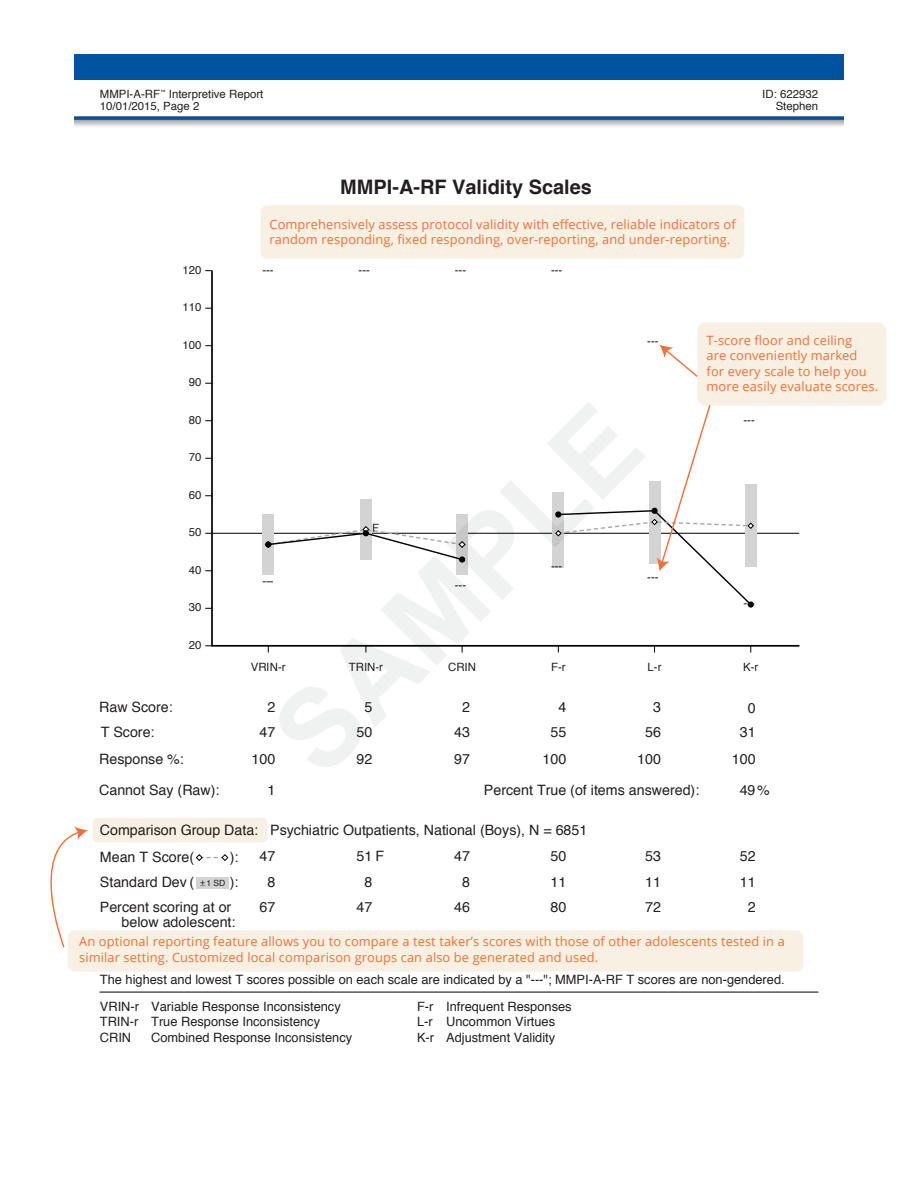
<style>
.page{position:relative;width:918px;height:1188px;background:#fff}
.page>*{position:absolute;margin:0;border:0;box-sizing:border-box;transform-origin:0 0}
.t1{font:700 19.95px "Helvetica";color:#231f20}
.t2{font:14.25px/25.3px "Helvetica";color:#231f20;text-align:center}
.t3{font:12.9px/15.5px "Open Sans";letter-spacing:.01em;color:#f27037}
.t4{font:12.9px/15.5px "Helvetica";color:#231f20;text-align:justify}
.t5{font:11.4px "Helvetica";color:#231f20}
.t6{font:8.55px "Helvetica";color:#231f20}
</style>
<div class="page">
<hr style="left:211px;top:271px;width:2px;height:375px;background:#000">
<hr style="left:100px;top:992px;width:718px;height:1px;background:#000">
<hr style="left:212px;top:533px;width:587px;height:1px;background:#000">
<svg style="left:263px;top:500px;width:205px;height:75px"></svg>
<svg style="left:196px;top:855px;width:32px;height:6px"></svg>
<svg style="left:196px;top:877px;width:32px;height:12px"></svg>
<hr style="left:213px;top:645px;width:586px;height:2px;background:#000">
<div style="left:74px;top:54px;width:770px;height:26px;background:#00549f"></div>
<img style="left:74px;top:117px;width:770px;height:10px">
<div style="left:697px;top:322px;width:189px;height:84px;background:#f8f0e2;border-radius:9px"></div>
<div style="left:261px;top:205px;width:483px;height:53px;background:#f8f0e2;border-radius:7px"></div>
<div style="left:68px;top:930px;width:735px;height:42px;background:#f8f0e2;border-radius:7px"></div>
<svg style="left:553px;top:404px;width:203px;height:203px"></svg>
<svg style="left:659px;top:345px;width:39px;height:32px"></svg>
<svg style="left:50px;top:827px;width:38px;height:120px"></svg>
<div style="left:93px;top:818px;width:175px;height:24px;background:#f8f0e2;border-radius:5px"></div>
<p class="t5" style="left:100px;top:85px;width:165px">MMPI-A-RF<sup>™</sup> Interpretive Report</p>
<p class="t5" style="left:762px;top:85px;width:57px">ID: 622932</p>
<p class="t5" style="left:100px;top:97px;width:101px">10/01/2015, Page 2</p>
<p class="t5" style="left:776px;top:97px;width:44px">Stephen</p>
<p class="t1" style="left:340px;top:171px;width:253px">MMPI-A-RF Validity Scales</p>
<p class="t5" style="left:183px;top:261px;width:21px">120</p>
<p class="t5" style="left:183px;top:298px;width:21px">110</p>
<p class="t5" style="left:183px;top:336px;width:21px">100</p>
<p class="t5" style="left:189px;top:373px;width:14px">90</p>
<p class="t5" style="left:189px;top:411px;width:14px">80</p>
<p class="t5" style="left:189px;top:448px;width:14px">70</p>
<p class="t5" style="left:189px;top:486px;width:14px">60</p>
<p class="t5" style="left:189px;top:523px;width:14px">50</p>
<p class="t5" style="left:189px;top:561px;width:14px">40</p>
<p class="t5" style="left:189px;top:598px;width:14px">30</p>
<p class="t5" style="left:189px;top:636px;width:14px">20</p>
<p class="t2" style="left:99px;top:695px;width:75px">Raw Score:</p>
<p class="t2" style="left:101px;top:720px;width:55px">T Score:</p>
<p class="t2" style="left:99px;top:747px;width:86px">Response %:</p>
<p class="t3" style="left:269px;top:216px;width:468px">Comprehensively assess protocol validity with effective, reliable indicators of random responding, fixed responding, over-reporting, and under-reporting.</p>
<p class="t5" style="left:262px;top:261px;width:13px">---</p>
<p class="t5" style="left:359px;top:261px;width:13px">---</p>
<p class="t5" style="left:455px;top:261px;width:13px">---</p>
<p class="t5" style="left:551px;top:261px;width:13px">---</p>
<p class="t5" style="left:262px;top:572px;width:13px">---</p>
<p class="t5" style="left:372px;top:520px;width:8px">F</p>
<p class="t5" style="left:455px;top:576px;width:13px">---</p>
<p class="t5" style="left:551px;top:557px;width:13px">---</p>
<p class="t5" style="left:647px;top:332px;width:13px">---</p>
<p class="t3" style="left:707px;top:332px;width:173px">T-score floor and ceiling<br>are conveniently marked for every scale to help you more easily evaluate scores.</p>
<p class="t5" style="left:743px;top:411px;width:13px">---</p>
<p class="t5" style="left:647px;top:568px;width:13px">---</p>
<p class="t5" style="left:743px;top:595px;width:13px">---</p>
<p class="t5" style="left:251px;top:658px;width:36px">VRIN-r</p>
<p class="t5" style="left:349px;top:658px;width:36px">TRIN-r</p>
<p class="t5" style="left:448px;top:658px;width:29px">CRIN</p>
<p class="t5" style="left:551px;top:658px;width:16px">F-r</p>
<p class="t5" style="left:648px;top:658px;width:15px">L-r</p>
<p class="t5" style="left:743px;top:658px;width:17px">K-r</p>
<p class="t2" style="left:260px;top:695px;width:17px">2<br>47</p>
<p class="t2" style="left:252px;top:747px;width:25px">100</p>
<p class="t2" style="left:357px;top:695px;width:17px">5<br>50</p>
<p class="t2" style="left:357px;top:747px;width:17px">92</p>
<p class="t2" style="left:454px;top:695px;width:17px;line-height:24.9px">2<br>43</p>
<p class="t2" style="left:454px;top:747px;width:17px">97</p>
<p class="t2" style="left:551px;top:695px;width:17px">4<br>55</p>
<p class="t2" style="left:543px;top:747px;width:25px">100</p>
<p class="t2" style="left:645px;top:695px;width:17px">3<br>56</p>
<p class="t2" style="left:637px;top:747px;width:25px">100</p>
<p class="t2" style="left:740px;top:696px;width:17px;line-height:24.5px">0<br>31</p>
<p class="t2" style="left:732px;top:747px;width:25px">100</p>
<p class="t2" style="left:99px;top:778px;width:122px">Cannot Say (Raw):</p>
<p class="t2" style="left:267px;top:778px;width:9px">1</p>
<p class="t2" style="left:484px;top:778px;width:217px">Percent True (of items answered):</p>
<p class="t2" style="left:740px;top:778px;width:32px">49%</p>
<p class="t2" style="left:100px;top:818px;width:489px">Comparison Group Data: Psychiatric Outpatients, National (Boys), N = 6851</p>
<p class="t2" style="left:260px;top:844px;width:17px">47</p>
<p class="t2" style="left:357px;top:844px;width:29px">51 F</p>
<p class="t2" style="left:740px;top:844px;width:17px">52</p>
<p class="t2" style="left:267px;top:870px;width:9px">8</p>
<p class="t2" style="left:365px;top:870px;width:9px">8</p>
<p class="t2" style="left:462px;top:870px;width:9px">8</p>
<p class="t2" style="left:551px;top:870px;width:17px">11</p>
<p class="t2" style="left:645px;top:870px;width:17px">11</p>
<p class="t2" style="left:740px;top:870px;width:17px">11</p>
<p class="t2" style="left:454px;top:844px;width:17px">47</p>
<p class="t2" style="left:551px;top:844px;width:17px">50</p>
<p class="t2" style="left:645px;top:844px;width:17px">53</p>
<p class="t2" style="left:100px;top:845px;width:96px">Mean T Score(</p>
<p class="t2" style="left:230px;top:845px;width:10px">):</p>
<p class="t2" style="left:100px;top:870px;width:96px">Standard Dev (</p>
<p class="t2" style="left:230px;top:870px;width:10px">):</p>
<p class="t6" style="left:200px;top:877px;width:27px">+1 SD</p>
<p class="t6" style="left:201px;top:876px;width:6px">_</p>
<p class="t2" style="left:100px;top:895px;width:133px">Percent scoring at or</p>
<p class="t2" style="left:260px;top:895px;width:17px">67</p>
<p class="t2" style="left:357px;top:895px;width:17px">47</p>
<p class="t2" style="left:454px;top:895px;width:17px">46</p>
<p class="t2" style="left:551px;top:895px;width:17px">80</p>
<p class="t2" style="left:645px;top:895px;width:17px">72</p>
<p class="t2" style="left:122px;top:910px;width:116px">below adolescent:</p>
<p class="t2" style="left:748px;top:895px;width:9px">2</p>
<p class="t3" style="left:79px;top:934px;width:707px">An optional reporting feature allows you to compare a test taker’s scores with those of other adolescents tested in a similar setting. Customized local comparison groups can also be generated and used.</p>
<p class="t4" style="left:100px;top:972px;width:686px">The highest and lowest T scores possible on each scale are indicated by a "---"; MMPI-A-RF T scores are non-gendered.</p>
<p class="t4" style="left:100px;top:999px;width:41px">VRIN-r TRIN-r CRIN</p>
<p class="t4" style="left:151px;top:999px;width:203px;text-align:left">Variable Response Inconsistency<br>True Response Inconsistency<br>Combined Response Inconsistency</p>
<p class="t4" style="left:417px;top:999px;width:19px">F-r L-r K-r</p>
<p class="t4" style="left:446px;top:999px;width:127px;text-align:left">Infrequent Responses<br>Uncommon Virtues<br>Adjustment Validity</p>
</div>
